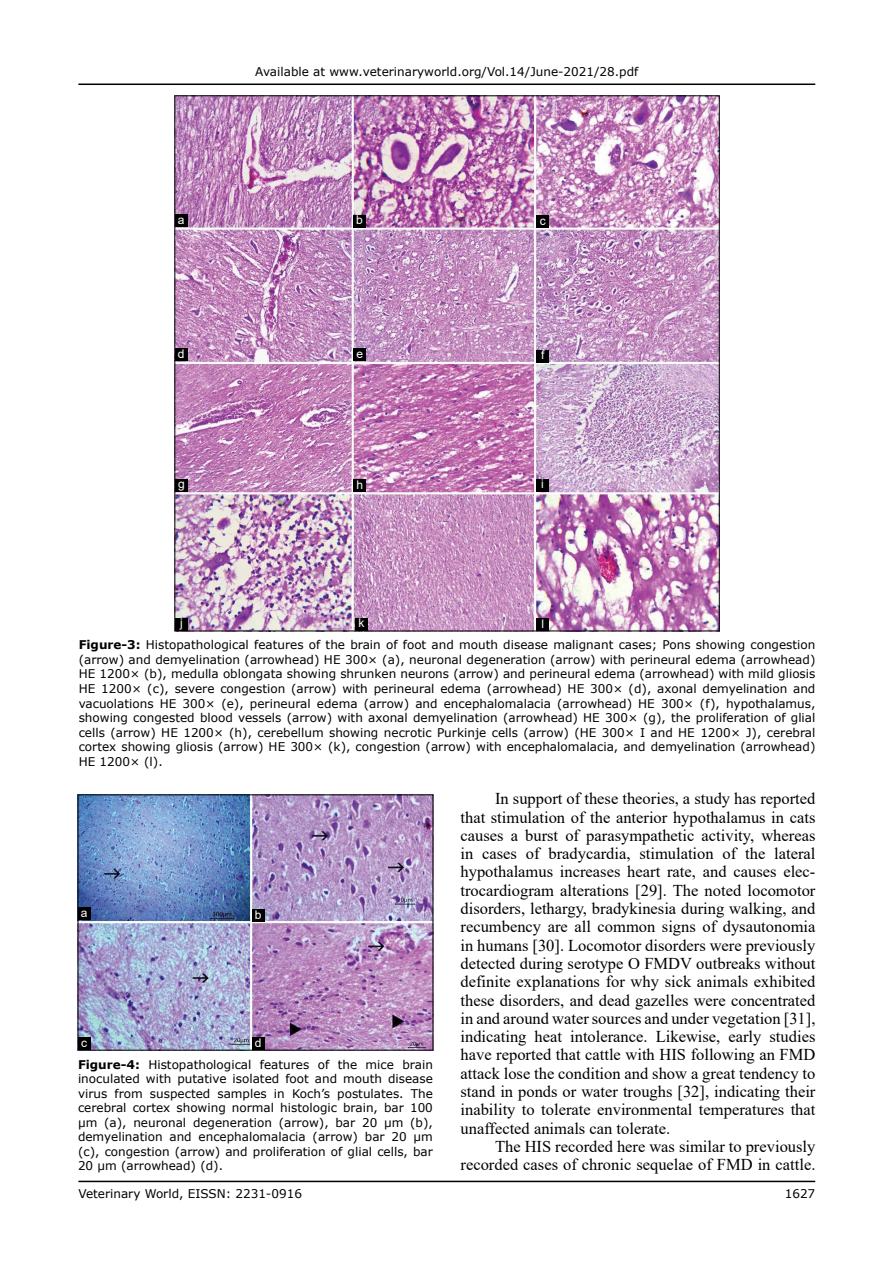
<style>
.page{position:relative;width:894px;height:1263px;background:#fff}
.page>*{position:absolute;margin:0;border:0;box-sizing:border-box;transform-origin:0 0}
.t1{font:16.5px/18.3px "Times New Roman";color:#000;text-align:justify}
.t2{font:12px/14.5px "Verdana";color:#000;text-align:justify}
.t3{font:12px "Arial";color:#fff}
.s1{font-weight:700}
</style>
<div class="page">
<hr style="left:78px;top:1180px;width:737px;height:2px;background:#000">
<hr style="left:78px;top:83px;width:737px;height:2px;background:#000">
<img style="left:80px;top:796px;width:351px;height:252px">
<div style="left:78px;top:907px;width:13px;height:13px;background:#000"></div>
<div style="left:78px;top:1037px;width:13px;height:13px;background:#000"></div>
<div style="left:252px;top:1037px;width:12px;height:13px;background:#000"></div>
<div style="left:252px;top:909px;width:12px;height:12px;background:#000"></div>
<img style="left:176px;top:98px;width:541px;height:531px">
<div style="left:175px;top:214px;width:13px;height:13px;background:#000"></div>
<div style="left:353px;top:215px;width:13px;height:12px;background:#000"></div>
<div style="left:536px;top:215px;width:13px;height:13px;background:#000"></div>
<div style="left:536px;top:349px;width:13px;height:13px;background:#000"></div>
<div style="left:353px;top:348px;width:13px;height:13px;background:#000"></div>
<div style="left:175px;top:348px;width:13px;height:13px;background:#000"></div>
<div style="left:175px;top:478px;width:13px;height:13px;background:#000"></div>
<div style="left:353px;top:479px;width:13px;height:13px;background:#000"></div>
<div style="left:536px;top:478px;width:12px;height:13px;background:#000"></div>
<div style="left:536px;top:618px;width:13px;height:13px;background:#000"></div>
<div style="left:355px;top:618px;width:13px;height:12px;background:#000"></div>
<div style="left:175px;top:618px;width:13px;height:12px;background:#000"></div>
<p class="t2" style="left:255px;top:64px;width:384px">Available at www.veterinaryworld.org/Vol.14/June-2021/28.pdf</p>
<p class="t3" style="left:178px;top:212px;width:8px">a</p>
<p class="t3" style="left:356px;top:212px;width:8px">b</p>
<p class="t3" style="left:539px;top:212px;width:7px">c</p>
<p class="t3" style="left:178px;top:345px;width:8px">d</p>
<p class="t3" style="left:356px;top:345px;width:8px">e</p>
<p class="t3" style="left:541px;top:347px;width:5px">f</p>
<p class="t3" style="left:178px;top:476px;width:8px">g</p>
<p class="t3" style="left:356px;top:476px;width:8px">h</p>
<p class="t3" style="left:541px;top:476px;width:4px">i</p>
<p class="t3" style="left:180px;top:615px;width:4px">j</p>
<p class="t3" style="left:358px;top:615px;width:7px">k</p>
<p class="t3" style="left:541px;top:615px;width:4px">l</p>
<p class="t2" style="left:79px;top:637px;width:738px"><span class="s1">Figure-3:</span> Histopathological features of the brain of foot and mouth disease malignant cases; Pons showing congestion (arrow) and demyelination (arrowhead) HE 300× (a), neuronal degeneration (arrow) with perineural edema (arrowhead)<br>HE 1200× (b), medulla oblongata showing shrunken neurons (arrow) and perineural edema (arrowhead) with mild gliosis HE 1200× (c), severe congestion (arrow) with perineural edema (arrowhead) HE 300× (d), axonal demyelination and vacuolations HE 300× (e), perineural edema (arrow) and encephalomalacia (arrowhead) HE 300× (f), hypothalamus, showing congested blood vessels (arrow) with axonal demyelination (arrowhead) HE 300× (g), the proliferation of glial cells (arrow) HE 1200× (h), cerebellum showing necrotic Purkinje cells (arrow) (HE 300× I and HE 1200× J), cerebral cortex showing gliosis (arrow) HE 300× (k), congestion (arrow) with encephalomalacia, and demyelination (arrowhead)<br>HE 1200× (l).</p>
<p class="t3" style="left:81px;top:904px;width:8px">a</p>
<p class="t3" style="left:255px;top:906px;width:8px">b</p>
<p class="t3" style="left:81px;top:1034px;width:7px">c</p>
<p class="t3" style="left:255px;top:1034px;width:8px">d</p>
<p class="t2" style="left:78px;top:1056px;width:356px"><span class="s1">Figure-4:</span> Histopathological features of the mice brain inoculated with putative isolated foot and mouth disease virus from suspected samples in Koch’s postulates. The cerebral cortex showing normal histologic brain, bar 100 µm (a), neuronal degeneration (arrow), bar 20 µm (b), demyelination and encephalomalacia (arrow) bar 20 µm (c), congestion (arrow) and proliferation of glial cells, bar 20 µm (arrowhead) (d).</p>
<p class="t1" style="left:460px;top:789px;width:356px;text-indent:35px">In support of these theories, a study has reported that stimulation of the anterior hypothalamus in cats causes a burst of parasympathetic activity, whereas in cases of bradycardia, stimulation of the lateral hypothalamus increases heart rate, and causes elec&shy;trocardiogram alterations [29]. The noted locomotor disorders, lethargy, bradykinesia during walking, and recumbency are all common signs of dysautonomia in humans [30]. Locomotor disorders were previously detected during serotype O FMDV outbreaks without definite explanations for why sick animals exhibited these disorders, and dead gazelles were concentrated in and around water sources and under vegetation [31], indicating heat intolerance. Likewise, early studies have reported that cattle with HIS following an FMD attack lose the condition and show a great tendency to stand in ponds or water troughs [32], indicating their inability to tolerate environmental temperatures that unaffected animals can tolerate.</p>
<h1 class="t1" style="left:460px;top:1136px;width:356px;text-align:right">The HIS recorded here was similar to previously recorded cases of chronic sequelae of FMD in cattle.</h1>
<p class="t2" style="left:78px;top:1186px;width:225px">Veterinary World, EISSN: 2231-0916</p>
<p class="t2" style="left:784px;top:1186px;width:32px">1627</p>
</div>
